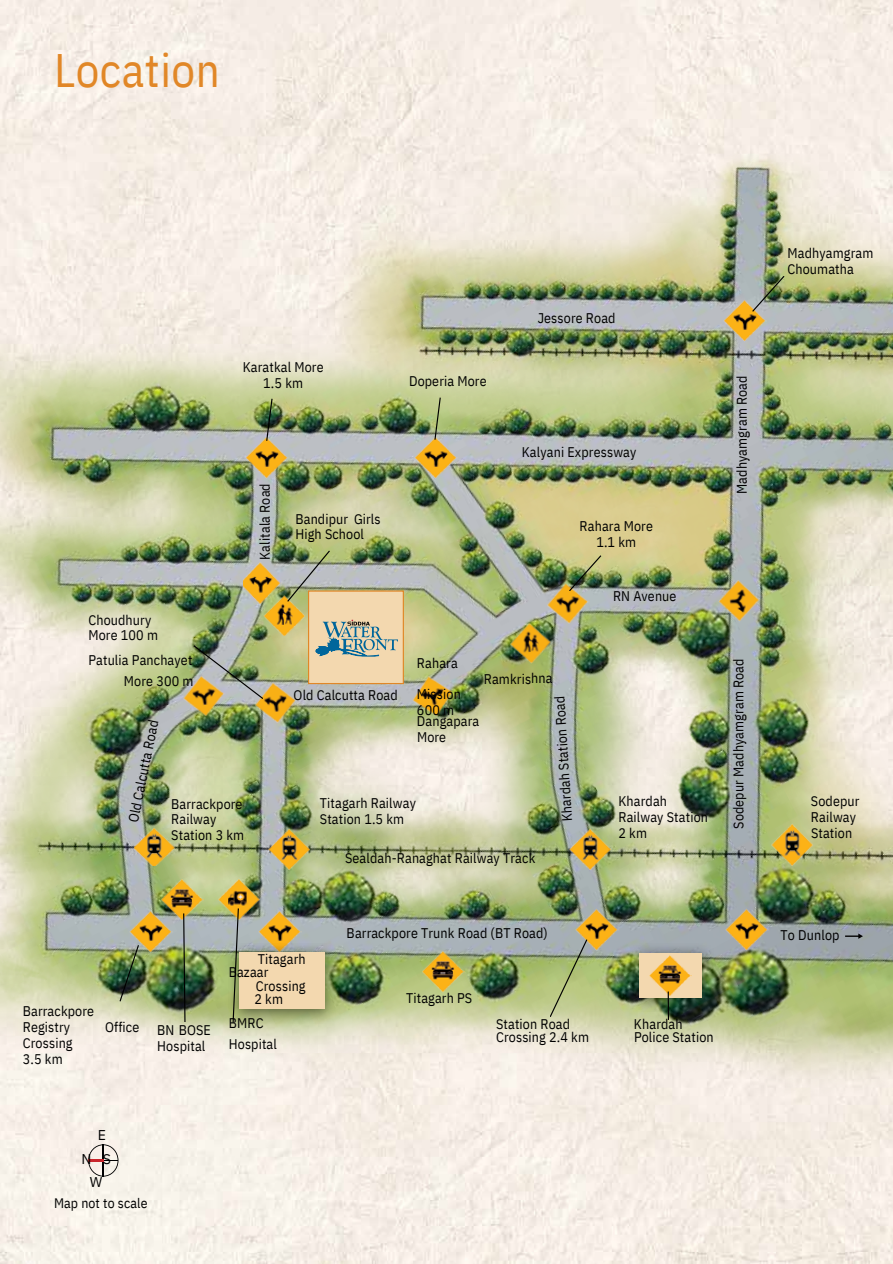
<style>
.page{position:relative;width:893px;height:1264px;background:#fff}
.page>*{position:absolute;margin:0;border:0;box-sizing:border-box;transform-origin:0 0}
.t1{font:46.8px "IBM Plex Sans Cond";letter-spacing:.01em;color:#e18727}
.t2{font:14.1px "IBM Plex Sans";color:#000}
.t3{font:13.95px/15.8px "IBM Plex Sans Cond";letter-spacing:.01em;color:#000}
.t4{font:13.8px "IBM Plex Sans Cond";letter-spacing:.01em;color:#000}
</style>
<div class="page">
<img style="left:0;top:0;width:892px;height:1263px">
<img style="left:134px;top:825px;width:42px;height:40px">
<img style="left:266px;top:826px;width:45px;height:45px">
<img style="left:567px;top:826px;width:45px;height:45px">
<img style="left:769px;top:822px;width:45px;height:45px">
<img style="left:127px;top:908px;width:45px;height:45px">
<img style="left:250px;top:677px;width:50px;height:50px">
<img style="left:178px;top:670px;width:50px;height:50px">
<img style="left:407px;top:670px;width:52px;height:52px">
<img style="left:243px;top:561px;width:39px;height:44px">
<img style="left:243px;top:434px;width:45px;height:45px">
<img style="left:412px;top:434px;width:45px;height:45px">
<img style="left:543px;top:579px;width:48px;height:48px">
<img style="left:715px;top:577px;width:46px;height:46px">
<img style="left:721px;top:297px;width:45px;height:45px">
<img style="left:257px;top:908px;width:45px;height:36px">
<img style="left:723px;top:906px;width:45px;height:45px">
<img style="left:573px;top:906px;width:45px;height:45px">
<img style="left:216px;top:876px;width:45px;height:45px">
<img style="left:420px;top:948px;width:45px;height:45px">
<img style="left:159px;top:876px;width:45px;height:45px">
<img style="left:507px;top:618px;width:46px;height:47px">
<img style="left:261px;top:591px;width:45px;height:45px">
<svg style="left:119px;top:945px;width:20px;height:56px"></svg>
<svg style="left:183px;top:913px;width:2px;height:109px"></svg>
<svg style="left:232px;top:908px;width:7px;height:36px"></svg>
<img style="left:193px;top:645px;width:70px;height:54px">
<svg style="left:266px;top:399px;width:6px;height:42px"></svg>
<svg style="left:286px;top:549px;width:45px;height:54px;background:#9aa38a"></svg>
<div style="left:308px;top:591px;width:95px;height:92px;background:#f3d8af"></div>
<div style="left:308px;top:590px;width:96px;height:94px;border:1px solid #e18727"></div>
<svg style="left:315px;top:619px;width:83px;height:38px"></svg>
<svg style="left:434px;top:397px;width:7px;height:43px"></svg>
<svg style="left:549px;top:939px;width:38px;height:78px;background:#abb886"></svg>
<svg style="left:569px;top:555px;width:32px;height:36px"></svg>
<svg style="left:752px;top:276px;width:32px;height:36px"></svg>
<svg style="left:845px;top:933px;width:17px;height:5px"></svg>
<img style="left:228px;top:944px;width:109px;height:79px">
<div style="left:239px;top:952px;width:85px;height:57px;background:#f3d8af"></div>
<img style="left:629px;top:944px;width:86px;height:67px">
<div style="left:639px;top:953px;width:63px;height:44px;background:#f3d8af"></div>
<img style="left:646px;top:952px;width:45px;height:44px">
<svg style="left:88px;top:1144px;width:30px;height:32px"></svg>
<hr style="left:667px;top:991px;width:2px;height:28px;background:#000">
<h1 class="t1" style="left:54px;top:39px;width:167px">Location</h1>
<p class="t3" style="left:88px;top:611px;width:71px">Choudhury<br>More 100 m</p>
<p class="t3" style="left:88px;top:649px;width:107px;line-height:21.3px;text-align:right">Patulia Panchayet<br>More 300 m</p>
<p class="t3" style="left:243px;top:359px;width:82px;text-align:center">Karatkal More<br>1.5 km</p>
<p class="t3" style="left:257px;top:560px;width:78px;rotate:-90deg">Kalitala Road</p>
<p class="t3" style="left:295px;top:510px;width:87px">Bandipur Girls<br>High School</p>
<p class="t3" style="left:409px;top:373px;width:79px">Doperia More</p>
<p class="t3" style="left:417px;top:654px;width:42px">Rahara</p>
<p class="t3" style="left:537px;top:309px;width:79px">Jessore Road</p>
<p class="t3" style="left:521px;top:443px;width:116px">Kalyani Expressway</p>
<p class="t3" style="left:579px;top:518px;width:75px;text-align:center">Rahara More<br>1.1 km</p>
<p class="t3" style="left:613px;top:588px;width:65px">RN Avenue</p>
<p class="t3" style="left:484px;top:670px;width:70px">Ramkrishna</p>
<p class="t3" style="left:125px;top:820px;width:106px;rotate:-79deg">Old Calcutta Road</p>
<p class="t3" style="left:171px;top:795px;width:75px">Barrackpore<br>Railway<br>Station 3 km</p>
<p class="t3" style="left:293px;top:687px;width:106px">Old Calcutta Road</p>
<p class="t3" style="left:417px;top:686px;width:45px">Mission<br>600 m</p>
<p class="t3" style="left:417px;top:713px;width:64px">Dangapara<br>More</p>
<p class="t3" style="left:320px;top:794px;width:98px">Titagarh Railway<br>Station 1.5 km</p>
<p class="t3" style="left:345px;top:849px;width:192px">Sealdah-Ranaghat Railway Track</p>
<p class="t3" style="left:559px;top:822px;width:127px;rotate:-94deg">Khardah Stat oi n Road</p>
<p class="t3" style="left:618px;top:793px;width:91px">Khardah<br>Railway Station<br>2 km</p>
<p class="t3" style="left:733px;top:494px;width:120px;rotate:-90deg">Madhyamgram Road</p>
<p class="t3" style="left:730px;top:828px;width:172px;rotate:-90deg">Sodepur Madhyamgram Road</p>
<p class="t3" style="left:23px;top:1003px;width:73px">Barrackpore<br>Registry</p>
<p class="t3" style="left:23px;top:1034px;width:51px">Crossing<br>3.5 km</p>
<p class="t3" style="left:105px;top:1018px;width:36px">Office</p>
<p class="t3" style="left:157px;top:1021px;width:55px">BN BOSE<br>Hospital</p>
<p class="t3" style="left:229px;top:951px;width:78px;line-height:13.5px;text-indent:29px">Titagarh<br>Bazaar</p>
<p class="t3" style="left:254px;top:978px;width:53px;line-height:13.5px">Crossing<br>2 km</p>
<p class="t3" style="left:229px;top:1012px;width:50px;line-height:21.3px">BMRC<br>Hospital</p>
<p class="t3" style="left:346px;top:924px;width:202px">Barrackpore Trunk Road (BT Road)</p>
<p class="t3" style="left:406px;top:989px;width:68px">Titagarh PS</p>
<p class="t3" style="left:496px;top:1016px;width:94px;line-height:13.5px">Station Road<br>Crossing 2.4 km</p>
<p class="t3" style="left:634px;top:1016px;width:81px;line-height:13.5px">Khardah<br>Police Station</p>
<p class="t2" style="left:98px;top:1125px;width:10px">E</p>
<p class="t2" style="left:81px;top:1149px;width:31px">N S</p>
<p class="t2" style="left:90px;top:1172px;width:14px">W</p>
<p class="t4" style="left:54px;top:1194px;width:95px">Map not to scale</p>
<p class="t3" style="left:787px;top:245px;width:87px">Madhyamgram<br>Choumatha</p>
<p class="t3" style="left:810px;top:793px;width:50px">Sodepur<br>Railway<br>Station</p>
<p class="t3" style="left:780px;top:926px;width:60px">To Dunlop</p>
</div>
